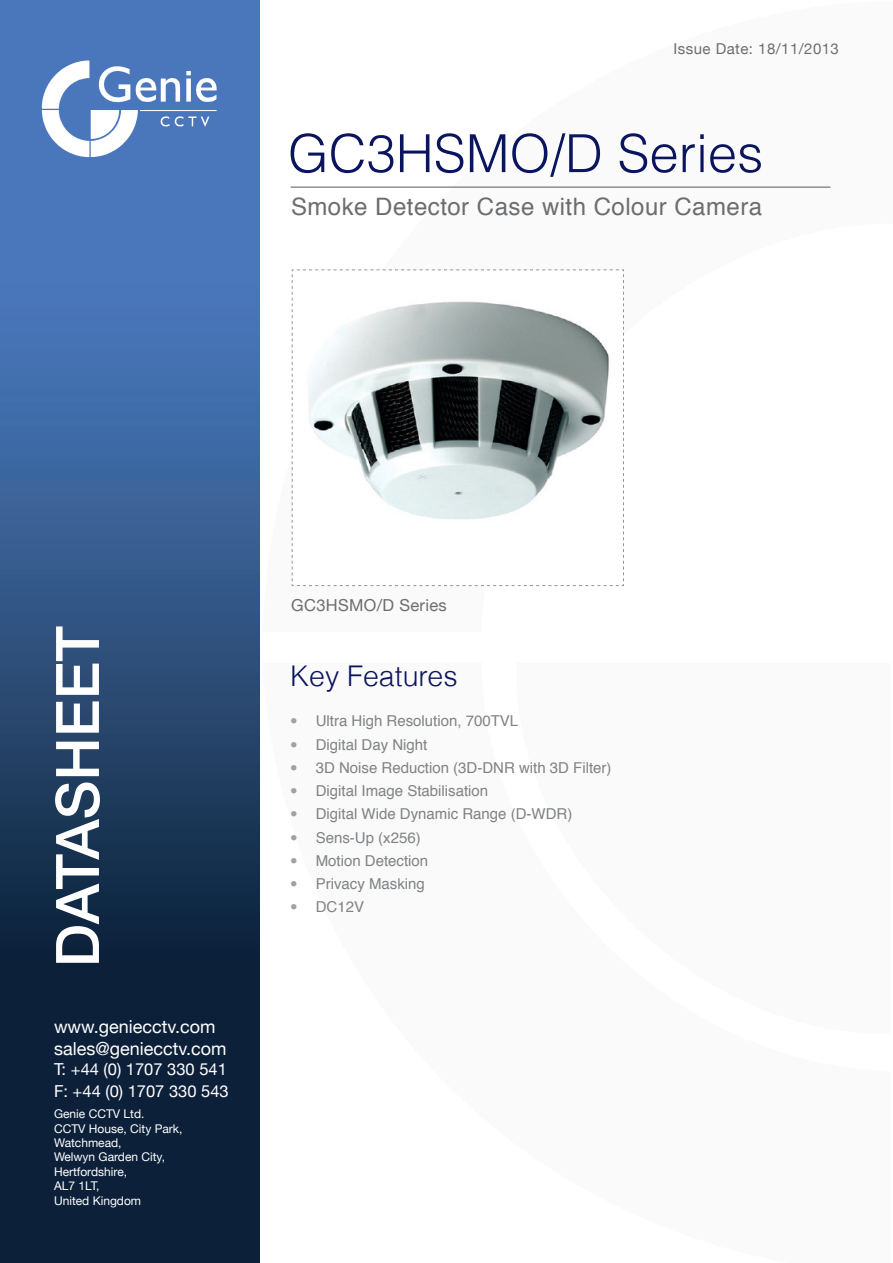
<style>
.page{position:relative;width:893px;height:1263px;background:#fff}
.page>*{position:absolute;margin:0;border:0;box-sizing:border-box;transform-origin:0 0}
.t1{font:500 60px "Helvetica Neue";color:#fff}
.Main_Product_Code{font:300 52.5px "Helvetica";color:#0b145e}
.Sub_Headers{font:300 28.5px "Helvetica";color:#0b145e}
.Product_Name{font:24px "Helvetica";letter-spacing:.02em;color:#6c6d70}
.t2{font:18px/21.6px "Helvetica Neue";color:#fff}
.t3{font:16.5px/21.6px "Helvetica Neue";color:#fff}
.Product_Image_Code{font:16.5px "Helvetica Neue";letter-spacing:.02em;color:#6c6d70}
.t4{font:15px "Helvetica";color:#808285}
.t5{font:15px "Helvetica Neue";letter-spacing:.03em;color:#6c6d70}
.t6{font:12px/14.4px "Helvetica Neue";color:#fff}
.s1{font-family:"Helvetica Neue";color:#a0a1a5}
</style>
<div class="page">
<svg style="left:0;top:0;width:260px;height:1263px;background:#2e4f7c"></svg>
<img style="left:42px;top:60px;width:73px;height:49px">
<hr style="left:291px;top:187px;width:539px;height:1px;background:#57585a">
<svg style="left:292px;top:269px;width:332px;height:317px"></svg>
<img style="left:298px;top:283px;width:314px;height:249px">
<p class="t5" style="left:674px;top:36px;width:167px">Issue Date: 18/11/2013</p>
<p class="Main_Product_Code" style="left:288px;top:111px;width:477px">GC3HSMO/D Series</p>
<p class="Product_Name" style="left:291px;top:188px;width:473px">Smoke Detector Case with Colour Camera</p>
<p class="t1" style="left:29px;top:967px;width:343px;rotate:-90deg">DATASHEET</p>
<p class="t2" style="left:54px;top:1015px;width:174px">www.geniecctv.com sales@geniecctv.com</p>
<p class="t3" style="left:54px;top:1057px;width:176px">T: +44 (0) 1707 330 541<br>F: +44 (0) 1707 330 543</p>
<p class="t6" style="left:54px;top:1106px;width:130px">Genie CCTV Ltd.<br>CCTV House, City Park,<br>Watchmead,<br>Welwyn Garden City,<br>Hertfordshire,<br>AL7 1LT,<br>United Kingdom</p>
<p class="Product_Image_Code" style="left:291px;top:591px;width:157px">GC3HSMO/D Series</p>
<p class="Sub_Headers" style="left:290px;top:653px;width:169px">Key Features</p>
<p class="t4" style="left:290px;top:709px;width:230px"><span class="s1">•</span> Ultra High Resolution, 700TVL</p>
<p class="t4" style="left:290px;top:733px;width:139px"><span class="s1">•</span> Digital Day Night</p>
<p class="t4" style="left:290px;top:756px;width:323px"><span class="s1">•</span> 3D Noise Reduction (3D-DNR with 3D Filter)</p>
<p class="t4" style="left:290px;top:779px;width:200px"><span class="s1">•</span> Digital Image Stabilisation</p>
<p class="t4" style="left:290px;top:802px;width:284px"><span class="s1">•</span> Digital Wide Dynamic Range (D-WDR)</p>
<p class="t4" style="left:290px;top:826px;width:132px"><span class="s1">•</span> Sens-Up (x256)</p>
<p class="t4" style="left:290px;top:849px;width:140px"><span class="s1">•</span> Motion Detection</p>
<p class="t4" style="left:290px;top:872px;width:136px"><span class="s1">•</span> Privacy Masking</p>
<p class="t4" style="left:290px;top:895px;width:75px"><span class="s1">•</span> DC12V</p>
</div>
